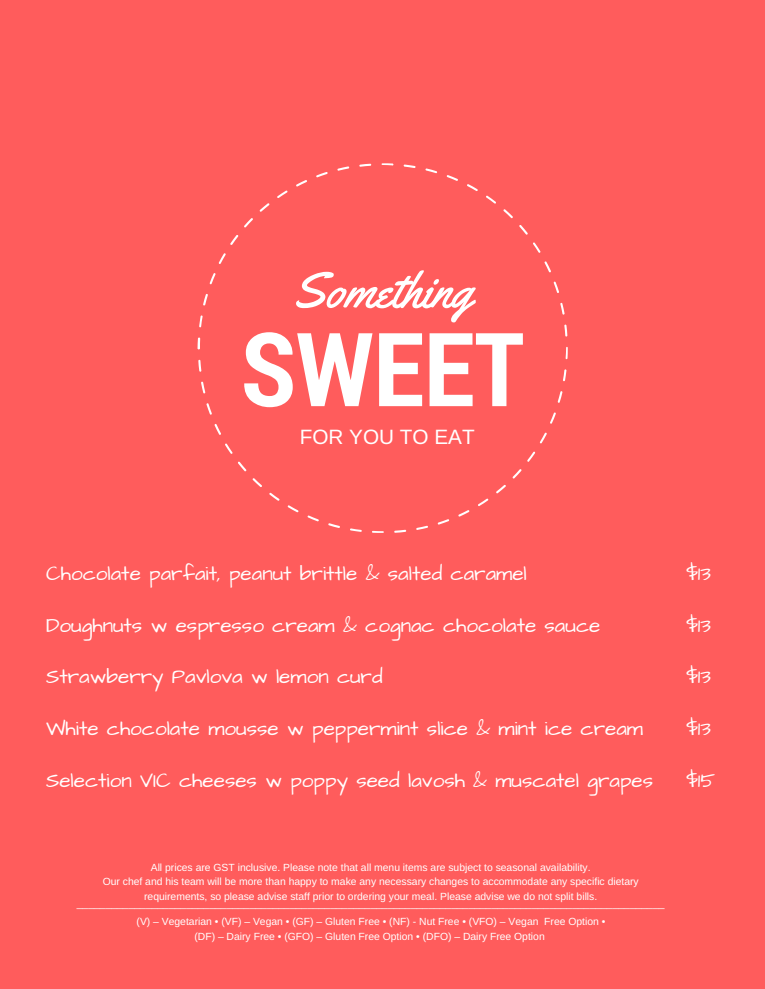
<style>
.page{position:relative;width:765px;height:989px;background:#fff}
.page>*{position:absolute;margin:0;border:0;box-sizing:border-box;transform-origin:0 0}
.t1{font:700 102.44px "Roboto Condensed";color:#fff}
.t2{font:50.16px "Yellowtail";color:#fff}
.t3{font:20.72px "Architects Daughter";color:#fff}
.t4{font:20.72px "Arimo";color:#fff}
.t5{font:10.36px/14.7px "Arimo";color:#fff;text-align:center}
</style>
<div class="page">
<div style="left:0;top:0;width:765px;height:988px;background:#ff5c5c"></div>
<svg style="left:197px;top:163px;width:371px;height:370px"></svg>
<h2 class="t2" style="left:292px;top:259px;width:181px">Something</h2>
<h1 class="t1" style="left:241px;top:299px;width:285px">SWEET</h1>
<h3 class="t4" style="left:300px;top:425px;width:176px">FOR YOU TO EAT</h3>
<h3 class="t3" style="left:46px;top:559px;width:482px">Chocolate parfait, peanut brittle &amp; salted caramel</h3>
<h3 class="t3" style="left:46px;top:611px;width:556px">Doughnuts w espresso cream &amp; cognac chocolate sauce</h3>
<h3 class="t3" style="left:46px;top:662px;width:338px">Strawberry Pavlova w lemon curd</h3>
<h3 class="t3" style="left:46px;top:714px;width:598px">White chocolate mousse w peppermint slice &amp; mint ice cream</h3>
<h3 class="t3" style="left:46px;top:766px;width:608px">Selection VIC cheeses w poppy seed lavosh &amp; muscatel grapes</h3>
<h3 class="t3" style="left:686px;top:559px;width:26px">$13</h3>
<h3 class="t3" style="left:686px;top:611px;width:26px">$13</h3>
<h3 class="t3" style="left:686px;top:662px;width:26px">$13</h3>
<h3 class="t3" style="left:686px;top:714px;width:26px">$13</h3>
<h3 class="t3" style="left:686px;top:766px;width:30px">$15</h3>
<p class="t5" style="left:103px;top:859px;width:537px">All prices are GST inclusive. Please note that all menu items are subject to seasonal availability.<br>Our chef and his team will be more than happy to make any necessary changes to accommodate any specific dietary requirements, so please advise staff prior to ordering your meal. Please advise we do not split bills.</p>
<p class="t5" style="left:137px;top:913px;width:470px">(V) – Vegetarian • (VF) – Vegan • (GF) – Gluten Free • (NF) - Nut Free • (VFO) – Vegan Free Option • (DF) – Dairy Free • (GFO) – Gluten Free Option • (DFO) – Dairy Free Option</p>
<p class="t5" style="left:77px;top:895px;width:589px">______________________________________________________________________________________________________</p>
</div>
